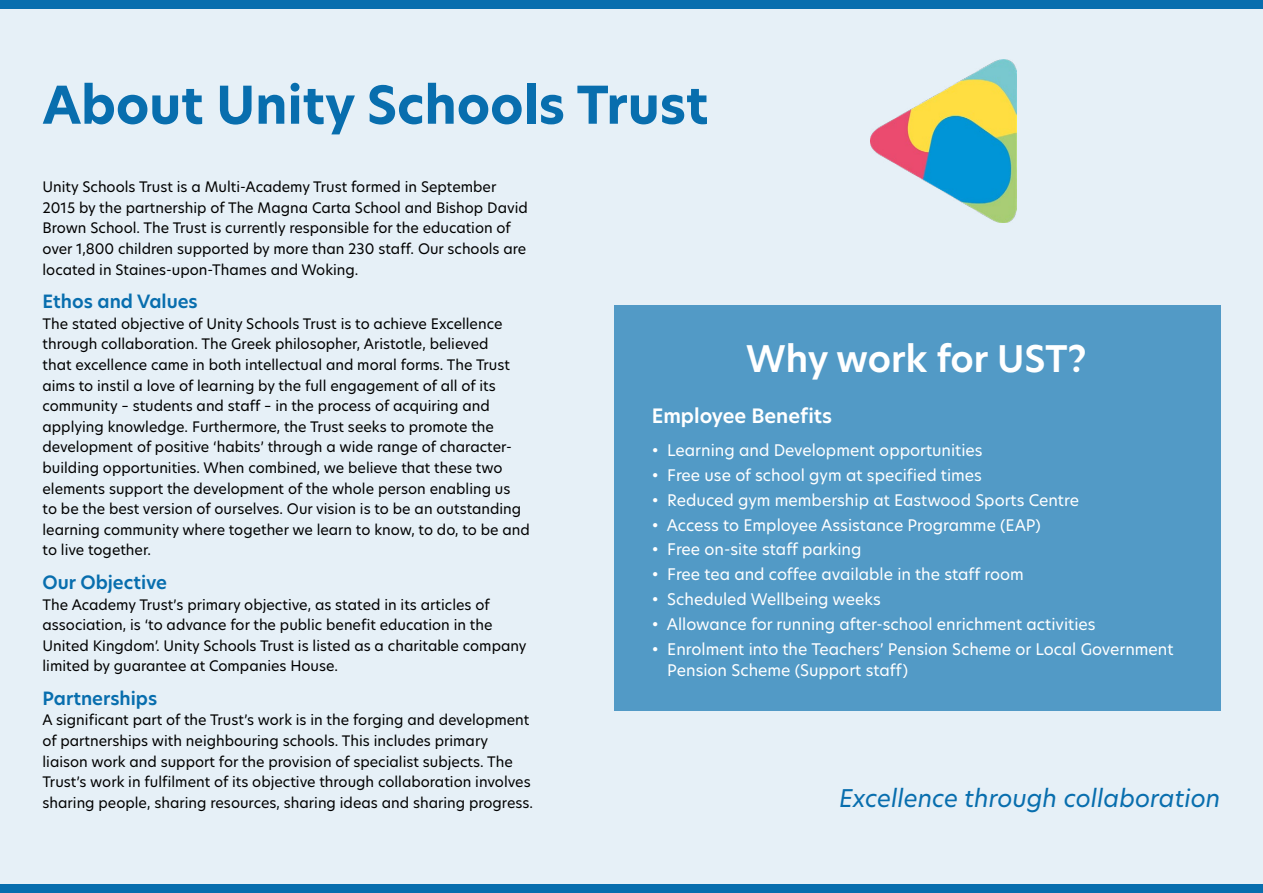
<style>
.page{position:relative;width:1263px;height:893px;background:#fff}
.page>*{position:absolute;margin:0;border:0;box-sizing:border-box;transform-origin:0 0}
.t1{font:700 51px "Hero New";color:#086eae}
.t2{font:600 36px "Hero New";color:#fff}
.t3{font:italic 24px "Hero New";color:#086eae}
.t4{font:600 19.5px "Hero New";color:#fff}
.t5{font:600 18px "Hero New";color:#086eae}
.t6{font:15.75px/20.7px "Hero New";color:#fff}
.t7{font:14.25px/20.5px "Hero New";color:#000}
</style>
<div class="page">
<div style="left:0;top:4px;width:1263px;height:885px;background:#e6f0f7"></div>
<div style="left:0;top:0;width:1263px;height:9px;background:#086eae"></div>
<div style="left:0;top:884px;width:1263px;height:9px;background:#086eae"></div>
<img style="left:870px;top:60px;width:146px;height:163px">
<div style="left:614px;top:305px;width:607px;height:405px;background:#529ac6"></div>
<h1 class="t1" style="left:43px;top:70px;width:667px">About Unity Schools Trust</h1>
<p class="t7" style="left:43px;top:176px;width:487px">Unity Schools Trust is a Multi-Academy Trust formed in September 2015 by the partnership of The Magna Carta School and Bishop David Brown School. The Trust is currently responsible for the education of over 1,800 children supported by more than 230 staff. Our schools are located in Staines-upon-Thames and Woking.</p>
<p class="t5" style="left:43px;top:289px;width:157px">Ethos and Values</p>
<p class="t7" style="left:43px;top:313px;width:489px">The stated objective of Unity Schools Trust is to achieve Excellence through collaboration. The Greek philosopher, Aristotle, believed<br>that excellence came in both intellectual and moral forms. The Trust aims to instil a love of learning by the full engagement of all of its community – students and staff – in the process of acquiring and applying knowledge. Furthermore, the Trust seeks to promote the development of positive ‘habits’ through a wide range of character&shy;building opportunities. When combined, we believe that these two elements support the development of the whole person enabling us<br>to be the best version of ourselves. Our vision is to be an outstanding learning community where together we learn to know, to do, to be and to live together.</p>
<p class="t5" style="left:43px;top:570px;width:126px">Our Objective</p>
<p class="t7" style="left:43px;top:594px;width:485px">The Academy Trust’s primary objective, as stated in its articles of association, is ‘to advance for the public benefit education in the United Kingdom’. Unity Schools Trust is listed as a charitable company limited by guarantee at Companies House.</p>
<p class="t5" style="left:43px;top:686px;width:116px">Partnerships</p>
<p class="t7" style="left:43px;top:710px;width:492px">A significant part of the Trust’s work is in the forging and development of partnerships with neighbouring schools. This includes primary liaison work and support for the provision of specialist subjects. The Trust’s work in fulfilment of its objective through collaboration involves sharing people, sharing resources, sharing ideas and sharing progress.</p>
<h2 class="t2" style="left:746px;top:334px;width:342px">Why work for UST?</h2>
<h3 class="t4" style="left:652px;top:402px;width:182px">Employee Benefits</h3>
<p class="t6" style="left:652px;top:440px;width:332px">• Learning and Development opportunities</p>
<p class="t6" style="left:652px;top:464px;width:332px">• Free use of school gym at specified times</p>
<p class="t6" style="left:652px;top:489px;width:429px">• Reduced gym membership at Eastwood Sports Centre</p>
<p class="t6" style="left:652px;top:514px;width:391px">• Access to Employee Assistance Programme (EAP)</p>
<p class="t6" style="left:652px;top:539px;width:211px">• Free on-site staff parking</p>
<p class="t6" style="left:652px;top:564px;width:374px">• Free tea and coffee available in the staff room</p>
<p class="t6" style="left:652px;top:589px;width:231px">• Scheduled Wellbeing weeks</p>
<p class="t6" style="left:652px;top:614px;width:445px">• Allowance for running after-school enrichment activities</p>
<p class="t6" style="left:667px;top:638px;width:508px;text-indent:-16px">• Enrolment into the Teachers’ Pension Scheme or Local Government<br>Pension Scheme (Support staff)</p>
<h3 class="t3" style="left:839px;top:782px;width:383px">Excellence through collaboration</h3>
</div>
